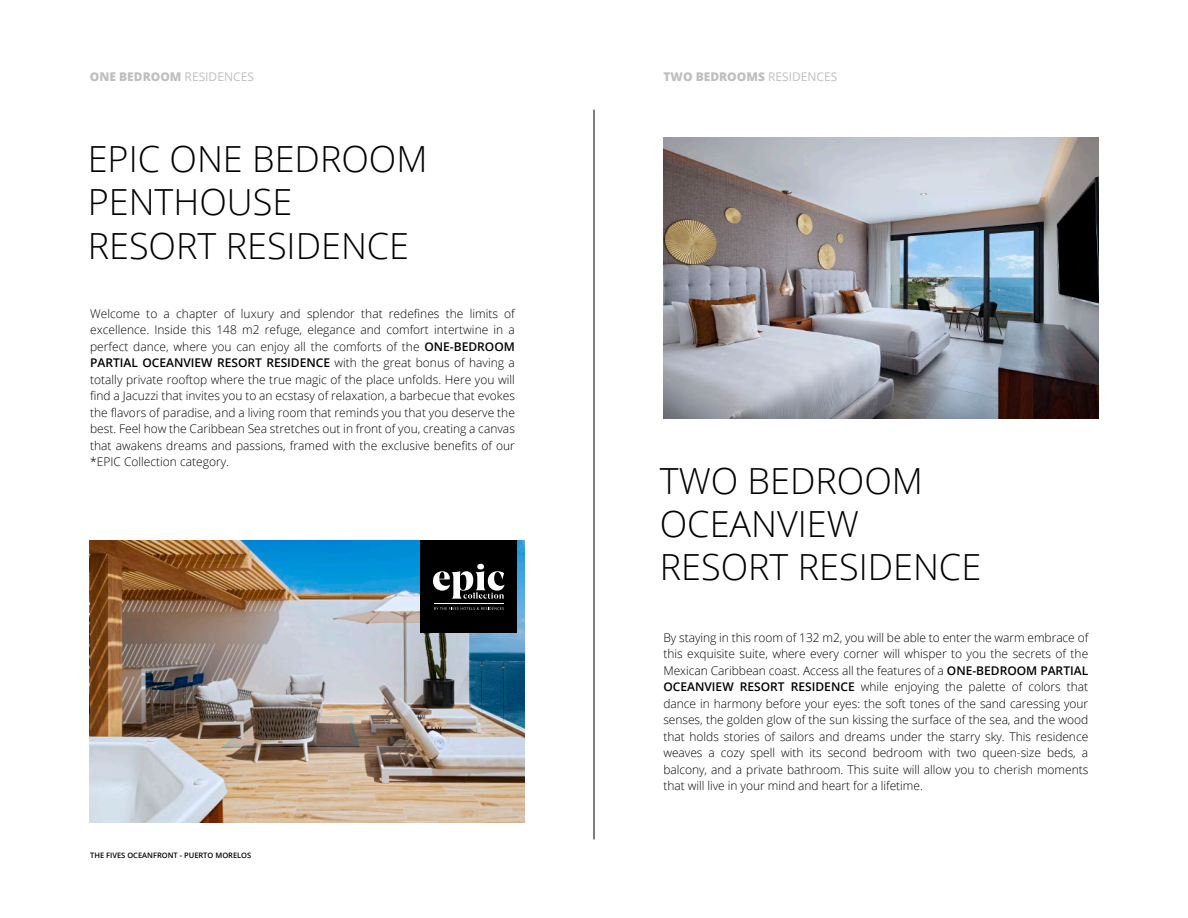
<style>
.page{position:relative;width:1188px;height:918px;background:#fff}
.page>*{position:absolute;margin:0;border:0;box-sizing:border-box;transform-origin:0 0}
.t1{font:300 36px/43.2px "Open Sans";color:#000}
.t2{font:300 12px/16.5px "Open Sans";color:#000;text-align:justify}
.t3{font:800 12px "Open Sans";color:#bfbfbf}
.t4{font:600 7.5px "Open Sans";color:#000}
.s1{font-weight:400}
.s2{font-weight:600}
</style>
<div class="page">
<img style="left:90px;top:540px;width:435px;height:282px">
<div style="left:421px;top:540px;width:96px;height:93px;background:#000"></div>
<svg style="left:433px;top:564px;width:71px;height:35px"></svg>
<svg style="left:434px;top:607px;width:70px;height:3px"></svg>
<hr style="left:434px;top:603px;width:70px;height:1px;background:#fff">
<hr style="left:594px;top:110px;width:1px;height:729px;background:#000">
<img style="left:663px;top:137px;width:435px;height:282px">
<p class="t3" style="left:90px;top:67px;width:166px">ONE BEDROOM <span class="s1">RESIDENCES</span></p>
<p class="t3" style="left:663px;top:67px;width:175px">TWO BEDROOMS <span class="s1">RESIDENCES</span></p>
<h1 class="t1" style="left:88px;top:137px;width:341px">EPIC ONE BEDROOM<br>PENTHOUSE<br>RESORT RESIDENCE</h1>
<p class="t2" style="left:90px;top:305px;width:426px">Welcome to a chapter of luxury and splendor that redefines the limits of excellence. Inside this 148 m2 refuge, elegance and comfort intertwine in a perfect dance, where you can enjoy all the comforts of the <span class="s2">ONE-BEDROOM PARTIAL OCEANVIEW RESORT RESIDENCE</span> with the great bonus of having a totally private rooftop where the true magic of the place unfolds. Here you will find a Jacuzzi that invites you to an ecstasy of relaxation, a barbecue that evokes the flavors of paradise, and a living room that reminds you that you deserve the best. Feel how the Caribbean Sea stretches out in front of you, creating a canvas that awakens dreams and passions, framed with the exclusive benefits of our *EPIC Collection category.</p>
<p class="t4" style="left:90px;top:850px;width:163px">THE FIVES OCEANFRONT - PUERTO MORELOS</p>
<h1 class="t1" style="left:660px;top:458px;width:323px">TWO BEDROOM<br>OCEANVIEW<br>RESORT RESIDENCE</h1>
<p class="t2" style="left:663px;top:629px;width:426px">By staying in this room of 132 m2, you will be able to enter the warm embrace of this exquisite suite, where every corner will whisper to you the secrets of the Mexican Caribbean coast. Access all the features of a <span class="s2">ONE-BEDROOM PARTIAL OCEANVIEW RESORT RESIDENCE</span> while enjoying the palette of colors that dance in harmony before your eyes: the soft tones of the sand caressing your senses, the golden glow of the sun kissing the surface of the sea, and the wood that holds stories of sailors and dreams under the starry sky. This residence weaves a cozy spell with its second bedroom with two queen-size beds, a balcony, and a private bathroom. This suite will allow you to cherish moments that will live in your mind and heart for a lifetime.</p>
</div>
